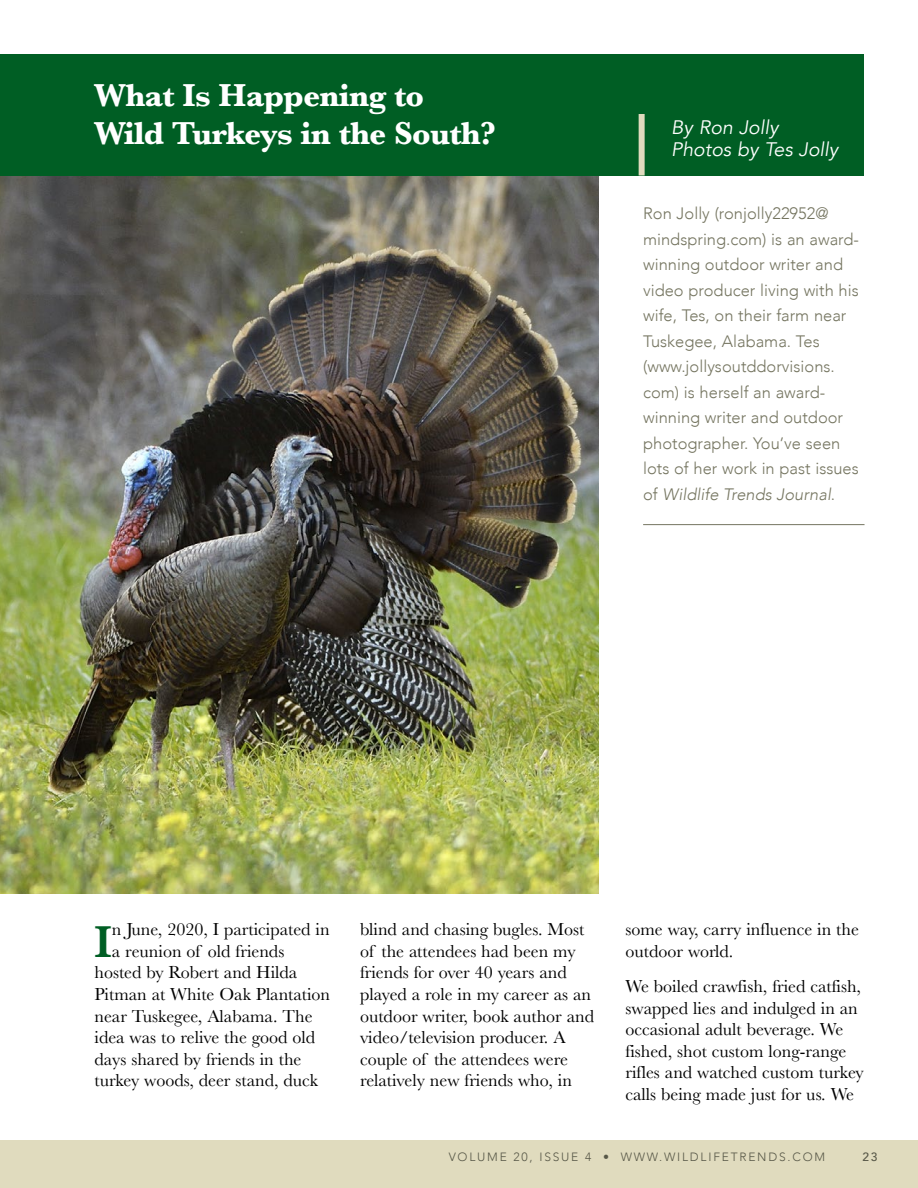
<style>
.page{position:relative;width:918px;height:1188px;background:#fff}
.page>*{position:absolute;margin:0;border:0;box-sizing:border-box;transform-origin:0 0}
.t1{font:600 46.35px "Baskerville";color:#005e24}
.Article_Title{font:700 33px "Baskerville";letter-spacing:-.02em;color:#fff}
.Byline{font:italic 19.5px "Avenir";color:#fff}
.t2{font:18px/21.6px "Baskerville";color:#000}
.Author_Bio{font:300 16.5px/25.5px "Avenir";color:#757560}
.t3{font:300 12px "Avenir";letter-spacing:.15em;color:#575747}
.t4{font:500 12px "Avenir";color:#575747}
.s1{font-style:italic}
</style>
<div class="page">
<div style="left:0;top:1140px;width:918px;height:48px;background:#e0dbbe"></div>
<img style="left:0;top:176px;width:598px;height:717px">
<div style="left:0;top:54px;width:864px;height:122px;background:#005e24"></div>
<div style="left:639px;top:114px;width:6px;height:61px;background:#e0dbbe"></div>
<hr style="left:643px;top:524px;width:222px;height:1px;background:#757560">
<p class="Article_Title" style="left:94px;top:72px;width:331px">What Is Happening to</p>
<p class="Article_Title" style="left:94px;top:110px;width:403px">Wild Turkeys in the South?</p>
<p class="Byline" style="left:671px;top:115px;width:109px">By Ron Jolly</p>
<p class="Byline" style="left:671px;top:138px;width:169px">Photos by Tes Jolly</p>
<p class="Author_Bio" style="left:643px;top:201px;width:217px">Ron Jolly (ronjolly22952@ mindspring.com) is an award&shy;winning outdoor writer and video producer living with his wife, Tes, on their farm near<br>Tuskegee, Alabama. Tes (www.jollysoutddorvisions. com) is herself an award&shy;winning writer and outdoor photographer. You’ve seen lots of her work in past issues of <span class="s1">Wildlife Trends Journal</span>.</p>
<p class="t1" style="left:94px;top:909px;width:19px">I</p>
<p class="t2" style="left:112px;top:919px;width:219px">n June, 2020, I participated in</p>
<p class="t2" style="left:112px;top:940px;width:174px">a reunion of old friends</p>
<p class="t2" style="left:94px;top:962px;width:204px">hosted by Robert and Hilda</p>
<p class="t2" style="left:94px;top:984px;width:237px">Pitman at White Oak Plantation</p>
<p class="t2" style="left:94px;top:1005px;width:220px">near Tuskegee, Alabama. The</p>
<p class="t2" style="left:94px;top:1027px;width:222px">idea was to relive the good old</p>
<p class="t2" style="left:94px;top:1048px;width:208px">days shared by friends in the</p>
<p class="t2" style="left:94px;top:1070px;width:225px">turkey woods, deer stand, duck</p>
<p class="t2" style="left:360px;top:919px;width:236px">blind and chasing bugles. Most of the attendees had been my friends for over 40 years and played a role in my career as an outdoor writer, book author and video/television producer. A couple of the attendees were relatively new friends who, in</p>
<p class="t2" style="left:626px;top:919px;width:235px">some way, carry influence in the outdoor world.</p>
<p class="t2" style="left:626px;top:976px;width:240px">We boiled crawfish, fried catfish, swapped lies and indulged in an occasional adult beverage. We fished, shot custom long-range rifles and watched custom turkey calls being made just for us. We</p>
<p class="t3" style="left:449px;top:1149px;width:378px">VOLUME 20, ISSUE 4 • WWW.WILDLIFETRENDS.COM</p>
<p class="t4" style="left:862px;top:1146px;width:17px">23</p>
</div>
